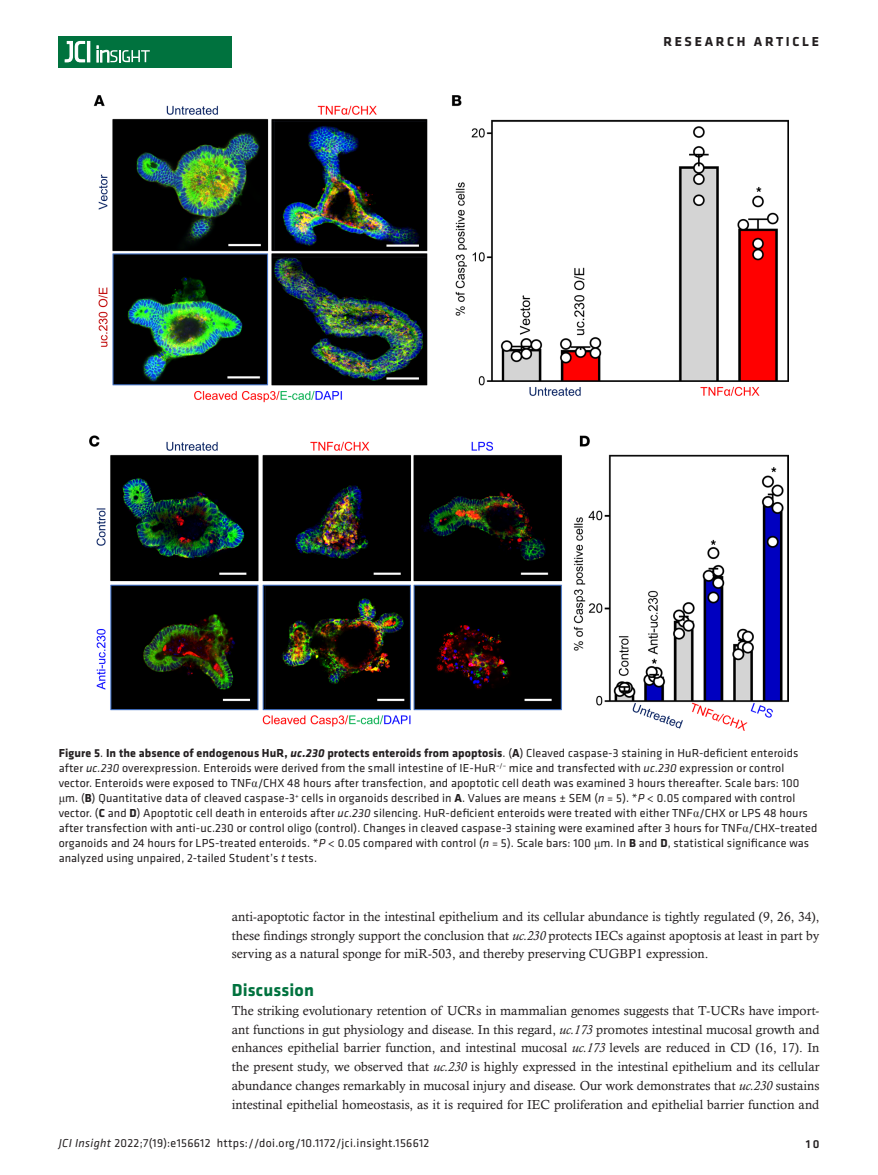
<style>
.page{position:relative;width:878px;height:1175px;background:#fff}
.page>*{position:absolute;margin:0;border:0;box-sizing:border-box;transform-origin:0 0}
.Head_level_2{font:700 18px "Klavika";letter-spacing:.01em;color:#00723e}
.t1{font:700 13.5px "Klavika Basic";letter-spacing:.2em;color:#231f20}
.Normal_first{font:13.2px/18.8px "Calisto MT Std";color:#231f20;text-align:justify}
.Figure_legend{font:12px/15px "Klavika Basic";letter-spacing:.01em;color:#231f20}
.t2{font:500 12px "Klavika Basic";color:#231f20}
.s1{font-weight:700}
.s2{font-weight:700;font-style:italic}
.s3{font-style:italic}
.s4{font-family:"Times New Roman"}
</style>
<div class="page">
<div style="left:59px;top:36px;width:173px;height:31px;background:#00723e"></div>
<hr style="left:87px;top:41px;width:3px;height:21px;background:#fff">
<svg style="left:64px;top:41px;width:21px;height:22px"></svg>
<svg style="left:97px;top:46px;width:53px;height:16px"></svg>
<img style="left:90px;top:96px;width:698px;height:635px">
<p class="t1" style="left:663px;top:32px;width:157px">RESEARCH ARTICLE</p>
<p class="Figure_legend" style="left:59px;top:745px;width:760px"><span class="s1">Figure 5</span>. <span class="s1">In the absence of endogenous HuR,</span> <span class="s2">uc.230</span> <span class="s1">protects enteroids from apoptosis</span>. (<span class="s1">A</span>) Cleaved caspase-3 staining in HuR-deficient enteroids after <span class="s3">uc.230</span> overexpression. Enteroids were derived from the small intestine of IE-HuR<sup>–/–</sup> mice and transfected with <span class="s3">uc.230</span> expression or control vector. Enteroids were exposed to TNF<span class="s4">α</span>/CHX 48 hours after transfection, and apoptotic cell death was examined 3 hours thereafter. Scale bars: 100 <span class="s4">μ</span>m. (<span class="s1">B</span>) Quantitative data of cleaved caspase-3<sup>+</sup> cells in organoids described in <span class="s1">A</span>. Values are means ± SEM (<span class="s3">n</span> = 5). *<span class="s3">P</span> &lt; 0.05 compared with control vector. (<span class="s1">C</span> and <span class="s1">D</span>) Apoptotic cell death in enteroids after <span class="s3">uc.230</span> silencing. HuR-deficient enteroids were treated with either TNF<span class="s4">α</span>/CHX or LPS 48 hours after transfection with anti-uc.230 or control oligo (control). Changes in cleaved caspase-3 staining were examined after 3 hours for TNF<span class="s4">α</span>/CHX–treated organoids and 24 hours for LPS-treated enteroids. *<span class="s3">P</span> &lt; 0.05 compared with control (<span class="s3">n</span> = 5). Scale bars: 100 <span class="s4">μ</span>m. In <span class="s1">B</span> and <span class="s1">D</span>, statistical significance was analyzed using unpaired, 2-tailed Student’s <span class="s3">t</span> tests.</p>
<p class="Normal_first" style="left:232px;top:907px;width:589px">anti-apoptotic factor in the intestinal epithelium and its cellular abundance is tightly regulated (9, 26, 34), these findings strongly support the conclusion that <span class="s3">uc.230</span> protects IECs against apoptosis at least in part by serving as a natural sponge for miR-503, and thereby preserving CUGBP1 expression.</p>
<p class="Head_level_2" style="left:232px;top:977px;width:84px">Discussion</p>
<p class="Normal_first" style="left:232px;top:1000px;width:589px">The striking evolutionary retention of UCRs in mammalian genomes suggests that T-UCRs have import&shy;ant functions in gut physiology and disease. In this regard, <span class="s3">uc.173</span> promotes intestinal mucosal growth and enhances epithelial barrier function, and intestinal mucosal <span class="s3">uc.173</span> levels are reduced in CD (16, 17). In the present study, we observed that <span class="s3">uc.230</span> is highly expressed in the intestinal epithelium and its cellular abundance changes remarkably in mucosal injury and disease. Our work demonstrates that <span class="s3">uc.230</span> sustains intestinal epithelial homeostasis, as it is required for IEC proliferation and epithelial barrier function and</p>
<p class="Figure_legend" style="left:59px;top:1135px;width:372px"><span class="s3">JCI Insight</span> 2022;7(19):e156612 https://doi.org/10.1172/jci.insight.156612</p>
<p class="t2" style="left:805px;top:1135px;width:15px">10</p>
</div>
